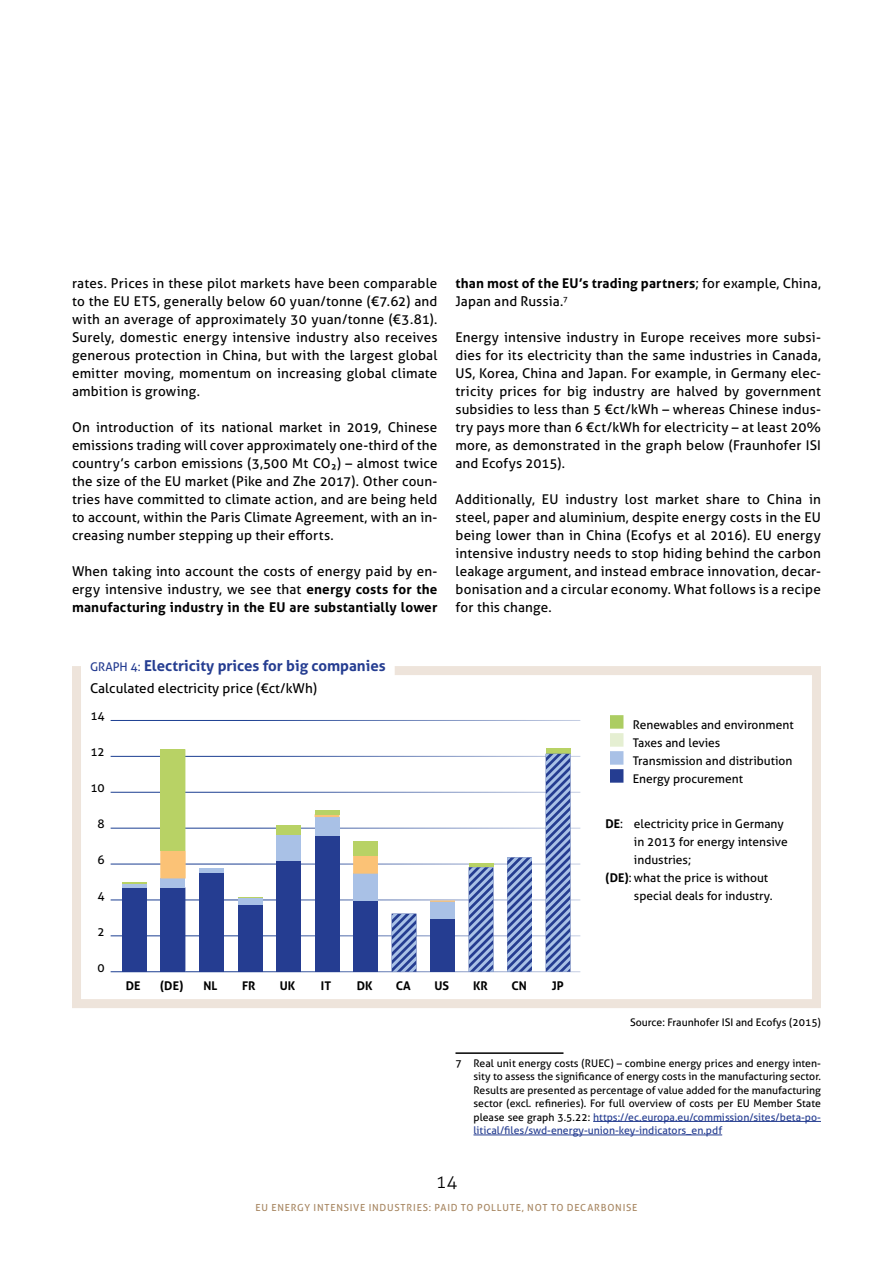
<style>
.page{position:relative;width:893px;height:1263px;background:#fff}
.page>*{position:absolute;margin:0;border:0;box-sizing:border-box;transform-origin:0 0}
.t1{font:300 18px "Aller";color:#000}
.t2{font:700 15px "Aller";color:#253d91}
.t3{font:13.5px/18px "Aller";letter-spacing:.01em;color:#000;text-align:justify}
.t4{font:12px/18px "Aller";color:#000}
.t5{font:700 12px "Aller";color:#000}
.t6{font:10.5px/13.5px "Aller";color:#000;text-align:justify}
.t7{font:9.75px "Aller";letter-spacing:.08em;color:#a78661}
.s1{font-weight:700}
.s2{font-weight:400;font-size:12px}
.s3{color:#253d91}
</style>
<div class="page">
<hr style="left:455px;top:1052px;width:108px;height:2px;background:#000">
<hr style="left:593px;top:1121px;width:228px;height:1px;background:#253d91">
<hr style="left:473px;top:1135px;width:249px;height:1px;background:#253d91">
<div style="left:72px;top:666px;width:749px;height:342px;border:9px solid #eee4db"></div>
<div style="left:610px;top:715px;width:13px;height:14px;background:#accd62"></div>
<div style="left:610px;top:733px;width:13px;height:14px;background:#e5efd2"></div>
<div style="left:610px;top:751px;width:13px;height:14px;background:#a9c1e6"></div>
<div style="left:610px;top:769px;width:13px;height:14px;background:#253d91"></div>
<div style="left:81px;top:665px;width:314px;height:13px;background:#fff"></div>
<hr style="left:111px;top:720px;width:469px;height:1px;background:#1b3e91">
<hr style="left:111px;top:756px;width:469px;height:1px;background:#1b3e91">
<hr style="left:111px;top:792px;width:469px;height:1px;background:#1b3e91">
<hr style="left:111px;top:828px;width:469px;height:1px;background:#1b3e91">
<hr style="left:111px;top:864px;width:469px;height:1px;background:#1b3e91">
<hr style="left:111px;top:899px;width:469px;height:1px;background:#1b3e91">
<hr style="left:111px;top:935px;width:469px;height:1px;background:#1b3e91">
<hr style="left:111px;top:971px;width:469px;height:1px;background:#1b3e91">
<svg style="left:122px;top:749px;width:448px;height:223px"></svg>
<p class="t3" style="left:72px;top:274px;width:367px">rates. Prices in these pilot markets have been comparable to the EU ETS, generally below 60 yuan/tonne (€7.62) and with an average of approximately 30 yuan/tonne (€3.81).<br>Surely, domestic energy intensive industry also receives generous protection in China, but with the largest global emitter moving, momentum on increasing global climate ambition is growing.</p>
<p class="t3" style="left:72px;top:418px;width:367px">On introduction of its national market in 2019, Chinese emissions trading will cover approximately one-third of the country’s carbon emissions (3,500 Mt CO2) – almost twice the size of the EU market (Pike and Zhe 2017). Other coun&shy;tries have committed to climate action, and are being held to account, within the Paris Climate Agreement, with an in&shy;creasing number stepping up their efforts.</p>
<p class="t3" style="left:72px;top:562px;width:367px">When taking into account the costs of energy paid by en&shy;ergy intensive industry, we see that <span class="s1">energy costs for the manufacturing industry in the EU are substantially lower</span></p>
<p class="t2" style="left:90px;top:656px;width:297px"><span class="s2">GRAPH 4:</span> Electricity prices for big companies</p>
<p class="t3" style="left:90px;top:679px;width:229px">Calculated electricity price (€ct/kWh)</p>
<p class="t4" style="left:90px;top:707px;width:16px">14</p>
<p class="t4" style="left:90px;top:743px;width:16px">12</p>
<p class="t4" style="left:90px;top:779px;width:16px">10</p>
<p class="t4" style="left:98px;top:815px;width:9px">8</p>
<p class="t4" style="left:98px;top:851px;width:9px">6</p>
<p class="t4" style="left:98px;top:887px;width:9px">4</p>
<p class="t4" style="left:98px;top:923px;width:9px">2</p>
<p class="t4" style="left:98px;top:959px;width:9px">0</p>
<p class="t3" style="left:455px;top:274px;width:367px"><span class="s1">than most of the EU’s trading partners</span>; for example, China,<br>Japan and Russia.<sup>7</sup></p>
<p class="t3" style="left:455px;top:328px;width:367px">Energy intensive industry in Europe receives more subsi&shy;dies for its electricity than the same industries in Canada, US, Korea, China and Japan. For example, in Germany elec&shy;tricity prices for big industry are halved by government subsidies to less than 5 €ct/kWh – whereas Chinese indus&shy;try pays more than 6 €ct/kWh for electricity – at least 20% more, as demonstrated in the graph below (Fraunhofer ISI and Ecofys 2015).</p>
<p class="t3" style="left:455px;top:490px;width:367px">Additionally, EU industry lost market share to China in steel, paper and aluminium, despite energy costs in the EU being lower than in China (Ecofys et al 2016). EU energy intensive industry needs to stop hiding behind the carbon leakage argument, and instead embrace innovation, decar&shy;bonisation and a circular economy. What follows is a recipe for this change.</p>
<p class="t4" style="left:633px;top:715px;width:162px">Renewables and environment<br>Taxes and levies<br>Transmission and distribution<br>Energy procurement</p>
<p class="t4" style="left:605px;top:815px;width:180px"><span class="s1">DE</span>: electricity price in Germany</p>
<p class="t4" style="left:634px;top:833px;width:155px">in 2013 for energy intensive</p>
<p class="t4" style="left:634px;top:851px;width:59px">industries;</p>
<p class="t4" style="left:605px;top:869px;width:164px"><span class="s1">(DE)</span>: what the price is without</p>
<p class="t4" style="left:634px;top:887px;width:140px">special deals for industry.</p>
<p class="t5" style="left:126px;top:978px;width:16px">DE</p>
<p class="t5" style="left:160px;top:978px;width:59px">(DE) NL</p>
<p class="t5" style="left:242px;top:978px;width:15px">FR</p>
<p class="t5" style="left:280px;top:978px;width:17px">UK</p>
<p class="t5" style="left:321px;top:978px;width:12px">IT</p>
<p class="t5" style="left:357px;top:978px;width:17px">DK</p>
<p class="t5" style="left:396px;top:978px;width:17px">CA</p>
<p class="t5" style="left:435px;top:978px;width:16px">US</p>
<p class="t5" style="left:473px;top:978px;width:16px">KR</p>
<p class="t5" style="left:511px;top:978px;width:17px">CN</p>
<p class="t5" style="left:552px;top:978px;width:13px">JP</p>
<p class="t6" style="left:630px;top:1016px;width:192px">Source: Fraunhofer ISI and Ecofys (2015)</p>
<p class="t6" style="left:473px;top:1056px;width:349px;text-indent:-18px">7 Real unit energy costs (RUEC) – combine energy prices and energy inten&shy;sity to assess the significance of energy costs in the manufacturing sector.<br>Results are presented as percentage of value added for the manufacturing sector (excl. refineries). For full overview of costs per EU Member State please see graph 3.5.22: <span class="s3">https://ec.europa.eu/commission/sites/beta-po&shy;litical/files/swd-energy-union-key-indicators_en.pdf</span></p>
<h1 class="t1" style="left:436px;top:1171px;width:23px">14</h1>
<p class="t7" style="left:256px;top:1201px;width:383px">EU ENERGY INTENSIVE INDUSTRIES: PAID TO POLLUTE, NOT TO DECARBONISE</p>
</div>
